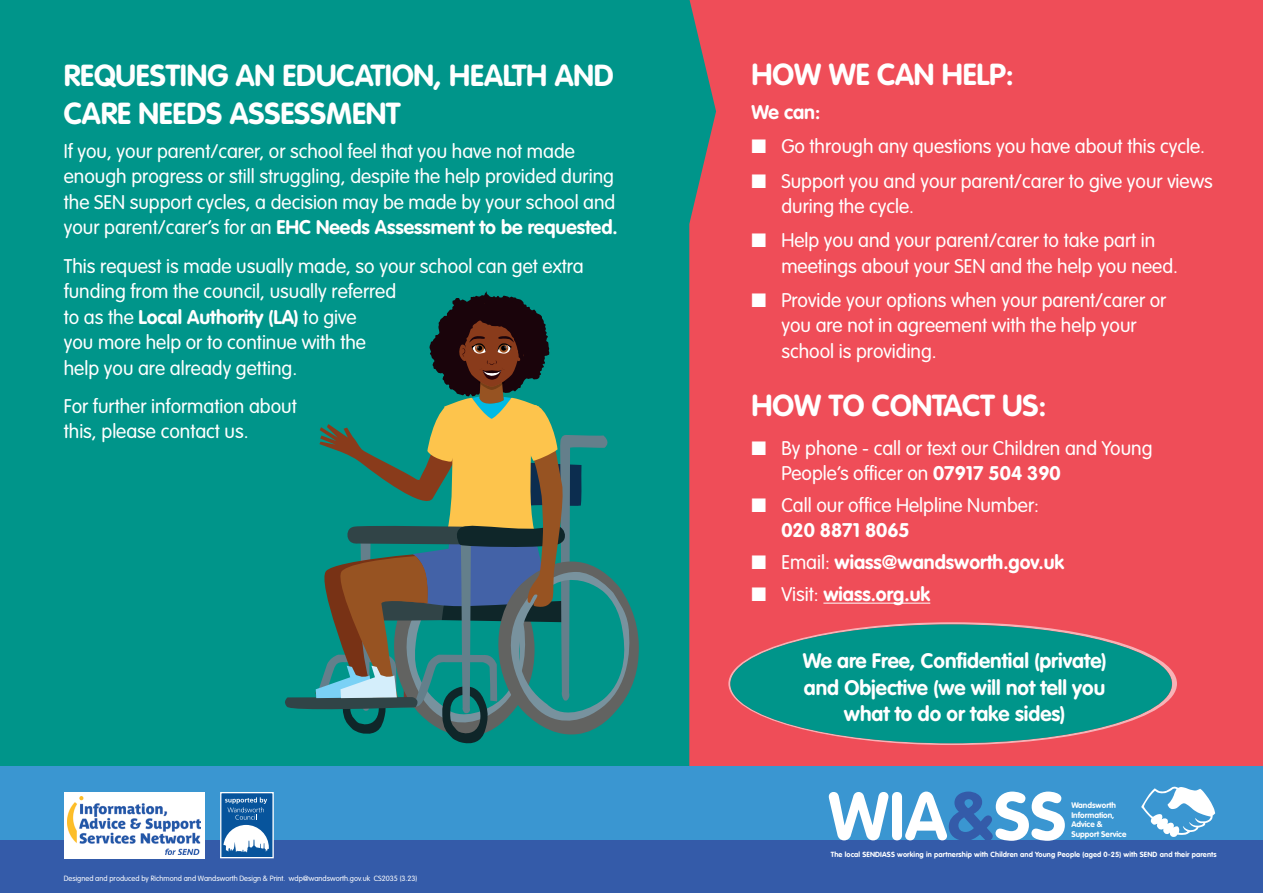
<style>
.page{position:relative;width:1263px;height:893px;background:#fff}
.page>*{position:absolute;margin:0;border:0;box-sizing:border-box;transform-origin:0 0}
.t1{font:700 66.9px "VAG Rounded LT";color:#fff}
.t2{font:700 30px/37.5px "VAG Rounded LT";letter-spacing:-.005em;color:#fff}
.t3{font:700 20.7px/26.7px "VAG Rounded LT";color:#fff;text-align:center}
.t4{font:300 19.5px/25.5px "VAG Rounded LT";color:#fff}
.t5{font:700 19.5px "VAG Rounded LT";color:#fff}
.t6{font:700 8.1px/9.4px "VAG Rounded LT";color:#fff}
.t7{font:300 7.5px "VAG Rounded LT";color:#fff}
.t8{font:700 7.35px "VAG Rounded LT";letter-spacing:.02em;color:#fff}
.s1{font-weight:700}
.s2{font-weight:300}
.s3{color:#345ba9}
</style>
<div class="page">
<div style="left:600px;top:0;width:663px;height:892px;background:#ef4d58"></div>
<div style="left:0;top:0;width:716px;height:766px;background:#00958a"></div>
<div style="left:0;top:766px;width:1263px;height:127px;background:#345ba9"></div>
<div style="left:0;top:766px;width:1263px;height:87px;background:#3a96d1"></div>
<div style="left:0;top:840px;width:1263px;height:43px;background:#345ba9"></div>
<svg style="left:1141px;top:786px;width:74px;height:51px"></svg>
<div style="left:64px;top:792px;width:141px;height:67px;background:#fff"></div>
<img style="left:67px;top:797px;width:134px;height:58px">
<div style="left:220px;top:792px;width:52px;height:65px;background:#07549c"></div>
<svg style="left:223px;top:797px;width:46px;height:55px"></svg>
<div style="left:220px;top:792px;width:54px;height:66px;border:1px solid #fff"></div>
<hr style="left:823px;top:603px;width:107px;height:1px;background:#fff">
<svg style="left:728px;top:622px;width:449px;height:123px"></svg>
<div style="left:730px;top:624px;width:442px;height:119px;background:#00958a;border-radius:50%"></div>
<svg style="left:285px;top:291px;width:354px;height:452px;background:#328071"></svg>
<h2 class="t2" style="left:64px;top:58px;width:552px">REQUESTING AN EDUCATION, HEALTH AND<br>CARE NEEDS ASSESSMENT</h2>
<p class="t4" style="left:64px;top:139px;width:555px">If you, your parent/carer, or school feel that you have not made enough progress or still struggling, despite the help provided during the SEN support cycles, a decision may be made by your school and your parent/carer’s for an <span class="s1">EHC Needs Assessment to be requested.</span></p>
<p class="t4" style="left:64px;top:254px;width:521px">This request is made usually made, so your school can get extra funding from the council, usually referred<br>to as the <span class="s1">Local Authority (LA)</span> to give<br>you more help or to continue with the<br>help you are already getting.</p>
<p class="t4" style="left:64px;top:394px;width:235px">For further information about this, please contact us.</p>
<p class="t7" style="left:64px;top:874px;width:355px">Designed and produced by Richmond and Wandsworth Design &amp; Print. wdp@wandsworth.gov.uk CS2035 (3.23)</p>
<h2 class="t2" style="left:752px;top:57px;width:264px">HOW WE CAN HELP:</h2>
<p class="t5" style="left:752px;top:101px;width:70px">We can:</p>
<p class="t4" style="left:752px;top:135px;width:455px">■ Go through any questions you have about this cycle.</p>
<p class="t4" style="left:781px;top:169px;width:433px;text-indent:-30px">■ Support you and your parent/carer to give your views during the cycle.</p>
<p class="t4" style="left:781px;top:228px;width:398px;text-indent:-30px">■ Help you and your parent/carer to take part in meetings about your SEN and the help you need.</p>
<p class="t4" style="left:781px;top:288px;width:387px;text-indent:-30px">■ Provide your options when your parent/carer or you are not in agreement with the help your school is providing.</p>
<h2 class="t2" style="left:752px;top:388px;width:296px">HOW TO CONTACT US:</h2>
<p class="t4" style="left:781px;top:436px;width:373px;text-indent:-30px">■ By phone - call or text our Children and Young<br>People’s officer on <span class="s1">07917 504 390</span></p>
<p class="t4" style="left:781px;top:493px;width:259px;text-indent:-30px">■ Call our office Helpline Number:<br><span class="s1">020 8871 8065</span></p>
<p class="t5" style="left:752px;top:551px;width:314px">■ <span class="s2">Email:</span> wiass@wandsworth.gov.uk</p>
<p class="t5" style="left:752px;top:583px;width:180px">■ <span class="s2">Visit:</span> wiass.org.uk</p>
<p class="t3" style="left:803px;top:648px;width:305px">We are Free, Confidential (private) and Objective (we will not tell you what to do or take sides)</p>
<h1 class="t1" style="left:828px;top:777px;width:239px">WIA<span class="s3">&amp;</span>SS</h1>
<p class="t8" style="left:831px;top:850px;width:387px">The local SENDIASS working in partnership with Children and Young People (aged 0-25) with SEND and their parents</p>
<p class="t6" style="left:1071px;top:801px;width:57px">Wandsworth<br>Information,<br>Advice &amp;<br>Support Service</p>
</div>
